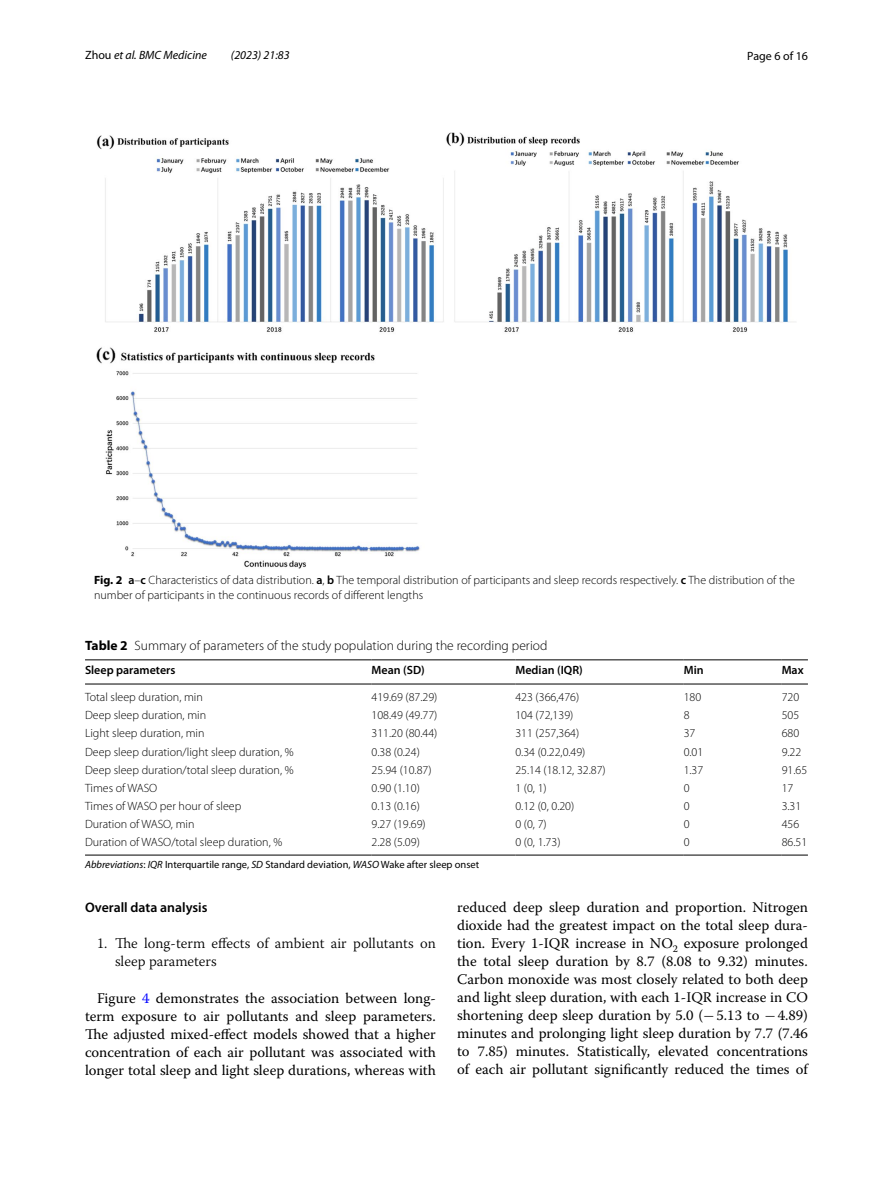
<style>
.page{position:relative;width:893px;height:1187px;background:#fff}
.page>*{position:absolute;margin:0;border:0;box-sizing:border-box;transform-origin:0 0}
.t1{font:14.7px/18px "Warnock Pro";color:#000;text-align:justify}
.t2{font:300 14.7px/18px "Warnock Pro";color:#000}
.t3{font:600 13.8px "Myriad Pro";color:#000}
.t4{font:300 13.5px "Myriad Pro";color:#000}
.t5{font:300 12px/15px "Myriad Pro";color:#000}
.t6{font:600 12px "Myriad Pro";color:#000}
.t7{font:italic 12px "Myriad Pro";color:#000}
.t8{font:12px "Myriad Pro";color:#000}
.t9{font:10.5px "Myriad Pro";color:#000}
.s1{font-style:normal}
.s2{font-weight:700}
.s3{font-weight:600}
.s4{font-style:italic}
.s5{color:#00f}
.s6{font-family:"MTSY"}
</style>
<div class="page">
<img style="left:96px;top:133px;width:698px;height:435px">
<hr style="left:85px;top:659px;width:287px;height:1px;background:#000">
<hr style="left:85px;top:683px;width:287px;height:1px;background:#000">
<hr style="left:372px;top:659px;width:143px;height:1px;background:#000">
<hr style="left:372px;top:683px;width:143px;height:1px;background:#000">
<hr style="left:515px;top:659px;width:169px;height:1px;background:#000">
<hr style="left:515px;top:683px;width:169px;height:1px;background:#000">
<hr style="left:684px;top:659px;width:98px;height:1px;background:#000">
<hr style="left:684px;top:683px;width:98px;height:1px;background:#000">
<svg style="left:782px;top:659px;width:26px;height:1px"></svg>
<svg style="left:782px;top:683px;width:26px;height:1px"></svg>
<hr style="left:85px;top:854px;width:287px;height:1px;background:#000">
<hr style="left:372px;top:854px;width:143px;height:1px;background:#000">
<hr style="left:515px;top:854px;width:169px;height:1px;background:#000">
<hr style="left:684px;top:854px;width:98px;height:1px;background:#000">
<svg style="left:782px;top:854px;width:26px;height:1px"></svg>
<p class="t7" style="left:85px;top:48px;width:123px"><span class="s1">Zhou</span> et al. BMC Medicine</p>
<p class="t7" style="left:231px;top:48px;width:60px">(2023) 21:83</p>
<p class="t8" style="left:747px;top:48px;width:62px">Page 6 of 16</p>
<p class="t5" style="left:94px;top:572px;width:702px"><span class="s2">Fig. 2</span> <span class="s3">a</span>–<span class="s3">c</span> Characteristics of data distribution. <span class="s3">a</span>, <span class="s3">b</span> The temporal distribution of participants and sleep records respectively. <span class="s3">c</span> The distribution of the number of participants in the continuous records of different lengths</p>
<p class="t4" style="left:85px;top:638px;width:464px"><span class="s2">Table 2</span> Summary of parameters of the study population during the recording period</p>
<p class="t6" style="left:85px;top:662px;width:92px">Sleep parameters</p>
<p class="t6" style="left:372px;top:662px;width:55px">Mean (SD)</p>
<p class="t6" style="left:515px;top:662px;width:69px">Median (IQR)</p>
<p class="t6" style="left:684px;top:662px;width:21px">Min</p>
<p class="t6" style="left:782px;top:662px;width:23px">Max</p>
<p class="t5" style="left:85px;top:689px;width:119px">Total sleep duration, min</p>
<p class="t5" style="left:372px;top:689px;width:67px">419.69 (87.29)</p>
<p class="t5" style="left:515px;top:689px;width:65px">423 (366,476)</p>
<p class="t5" style="left:684px;top:689px;width:19px">180</p>
<p class="t5" style="left:782px;top:689px;width:19px">720</p>
<p class="t5" style="left:85px;top:708px;width:123px">Deep sleep duration, min</p>
<p class="t5" style="left:372px;top:708px;width:67px">108.49 (49.77)</p>
<p class="t5" style="left:515px;top:708px;width:59px">104 (72,139)</p>
<p class="t5" style="left:684px;top:708px;width:7px">8</p>
<p class="t5" style="left:782px;top:708px;width:19px">505</p>
<p class="t5" style="left:85px;top:726px;width:121px">Light sleep duration, min</p>
<p class="t5" style="left:372px;top:726px;width:67px">311.20 (80.44)</p>
<p class="t5" style="left:515px;top:726px;width:65px">311 (257,364)</p>
<p class="t5" style="left:684px;top:726px;width:13px">37</p>
<p class="t5" style="left:782px;top:726px;width:19px">680</p>
<p class="t5" style="left:85px;top:744px;width:210px">Deep sleep duration/light sleep duration, %</p>
<p class="t5" style="left:372px;top:744px;width:50px">0.38 (0.24)</p>
<p class="t5" style="left:515px;top:744px;width:72px">0.34 (0.22,0.49)</p>
<p class="t5" style="left:684px;top:744px;width:21px">0.01</p>
<p class="t5" style="left:782px;top:744px;width:21px">9.22</p>
<p class="t5" style="left:85px;top:762px;width:210px">Deep sleep duration/total sleep duration, %</p>
<p class="t5" style="left:372px;top:762px;width:62px">25.94 (10.87)</p>
<p class="t5" style="left:515px;top:762px;width:92px">25.14 (18.12, 32.87)</p>
<p class="t5" style="left:684px;top:762px;width:21px">1.37</p>
<p class="t5" style="left:782px;top:762px;width:27px">91.65</p>
<p class="t5" style="left:85px;top:780px;width:74px">Times of WASO</p>
<p class="t5" style="left:372px;top:780px;width:50px">0.90 (1.10)</p>
<p class="t5" style="left:515px;top:780px;width:33px">1 (0, 1)</p>
<p class="t5" style="left:684px;top:780px;width:7px">0</p>
<p class="t5" style="left:782px;top:780px;width:13px">17</p>
<p class="t5" style="left:85px;top:798px;width:158px">Times of WASO per hour of sleep</p>
<p class="t5" style="left:372px;top:798px;width:50px">0.13 (0.16)</p>
<p class="t5" style="left:515px;top:798px;width:60px">0.12 (0, 0.20)</p>
<p class="t5" style="left:684px;top:798px;width:7px">0</p>
<p class="t5" style="left:782px;top:798px;width:21px">3.31</p>
<p class="t5" style="left:85px;top:816px;width:111px">Duration of WASO, min</p>
<p class="t5" style="left:372px;top:816px;width:56px">9.27 (19.69)</p>
<p class="t5" style="left:515px;top:816px;width:33px">0 (0, 7)</p>
<p class="t5" style="left:684px;top:816px;width:7px">0</p>
<p class="t5" style="left:782px;top:816px;width:19px">456</p>
<p class="t5" style="left:85px;top:835px;width:199px">Duration of WASO/total sleep duration, %</p>
<p class="t5" style="left:372px;top:835px;width:50px">2.28 (5.09)</p>
<p class="t5" style="left:515px;top:835px;width:47px">0 (0, 1.73)</p>
<p class="t5" style="left:684px;top:835px;width:7px">0</p>
<p class="t5" style="left:782px;top:835px;width:27px">86.51</p>
<p class="t9" style="left:85px;top:858px;width:396px"><span class="s4">Abbreviations</span>: <span class="s4">IQR</span> Interquartile range, <span class="s4">SD</span> Standard deviation, <span class="s4">WASO</span> Wake after sleep onset</p>
<p class="t3" style="left:85px;top:898px;width:124px">Overall data analysis</p>
<p class="t2" style="left:115px;top:934px;width:322px;text-indent:-18px">1. The long-term effects of ambient air pollutants on sleep parameters</p>
<p class="t1" style="left:85px;top:989px;width:352px;text-indent:12px">Figure <span class="s5">4</span> demonstrates the association between long&shy;term exposure to air pollutants and sleep parameters.<br>The adjusted mixed-effect models showed that a higher concentration of each air pollutant was associated with longer total sleep and light sleep durations, whereas with</p>
<p class="t1" style="left:457px;top:897px;width:352px">reduced deep sleep duration and proportion. Nitrogen dioxide had the greatest impact on the total sleep dura&shy;tion. Every 1-IQR increase in NO<sub>2</sub> exposure prolonged the total sleep duration by 8.7 (8.08 to 9.32) minutes.<br>Carbon monoxide was most closely related to both deep and light sleep duration, with each 1-IQR increase in CO shortening deep sleep duration by 5.0 (<span class="s6">−</span>5.13 to <span class="s6">−</span>4.89) minutes and prolonging light sleep duration by 7.7 (7.46 to 7.85) minutes. Statistically, elevated concentrations of each air pollutant significantly reduced the times of</p>
</div>
